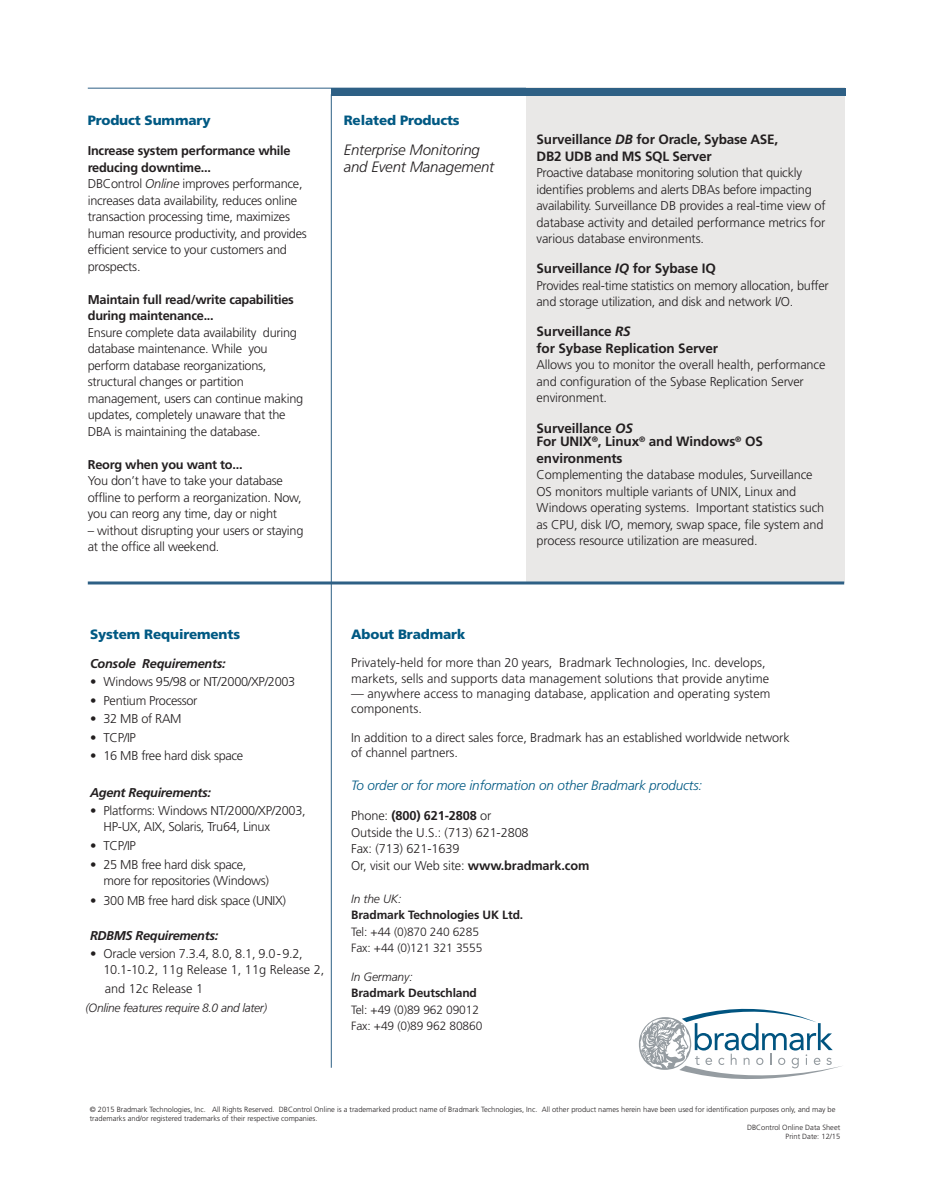
<style>
.page{position:relative;width:932px;height:1202px;background:#fff}
.page>*{position:absolute;margin:0;border:0;box-sizing:border-box;transform-origin:0 0}
.t1{font:italic 300 15px/16.5px "Frutiger";letter-spacing:-.01em;color:#231f20}
.t2{font:700 13.5px/16.5px "Frutiger";letter-spacing:-.01em;color:#231f20}
.t3{font:900 13.5px "Frutiger";letter-spacing:-.01em;color:#005983}
.t4{font:italic 300 13.5px "Frutiger";letter-spacing:-.01em;color:#005983}
.t5{font:300 12.75px/16.5px "Frutiger";letter-spacing:-.02em;color:#231f20}
.t6{font:300 12.75px/15.3px "Frutiger";color:#231f20}
.t7{font:700 12.75px/16.5px "Frutiger";letter-spacing:-.02em;color:#231f20}
.t8{font:italic 700 12.75px "Frutiger";letter-spacing:-.025em;color:#231f20}
.t9{font:300 12px/16.5px "Frutiger";letter-spacing:-.01em;color:#231f20}
.t10{font:italic 300 12px "Frutiger";letter-spacing:-.025em;color:#231f20}
.t11{font:700 12px "Frutiger";letter-spacing:-.01em;color:#231f20}
.t12{font:300 7.5px "Frutiger";color:#231f20}
.s1{font-weight:700}
.s2{font-style:italic}
</style>
<div class="page">
<hr style="left:88px;top:88px;width:756px;height:1px;background:#2e6085">
<div style="left:526px;top:88px;width:318px;height:495px;background:#e9e8e7"></div>
<hr style="left:88px;top:581px;width:756px;height:3px;background:#2e6085">
<hr style="left:331px;top:94px;width:1px;height:973px;background:#2e6085">
<svg style="left:640px;top:1008px;width:202px;height:71px"></svg>
<div style="left:331px;top:88px;width:513px;height:8px;background:#2e6085"></div>
<p class="t3" style="left:88px;top:112px;width:124px">Product Summary</p>
<p class="t5" style="left:88px;top:143px;width:221px"><span class="s1">Increase system performance while reducing downtime...<br></span>DBControl <span class="s2">Online</span> improves performance, increases data availability, reduces online transaction processing time, maximizes human resource productivity, and provides efficient service to your customers and prospects.</p>
<p class="t7" style="left:88px;top:291px;width:207px">Maintain full read/write capabilities during maintenance...</p>
<p class="t5" style="left:88px;top:324px;width:217px">Ensure complete data availability during database maintenance. While you perform database reorganizations, structural changes or partition management, users can continue making updates, completely unaware that the DBA is maintaining the database.</p>
<p class="t7" style="left:88px;top:456px;width:156px">Reorg when you want to...</p>
<p class="t5" style="left:88px;top:473px;width:215px">You don’t have to take your database offline to perform a reorganization. Now, you can reorg any time, day or night</p>
<p class="t5" style="left:88px;top:522px;width:217px">– without disrupting your users or staying at the office all weekend.</p>
<p class="t3" style="left:344px;top:112px;width:117px">Related Products</p>
<p class="t1" style="left:344px;top:142px;width:152px">Enterprise Monitoring and Event Management</p>
<p class="t2" style="left:536px;top:131px;width:243px">Surveillance <span class="s2">DB</span> for Oracle, Sybase ASE,<br>DB2 UDB and MS SQL Server</p>
<p class="t5" style="left:536px;top:165px;width:291px">Proactive database monitoring solution that quickly identifies problems and alerts DBAs before impacting availability. Surveillance DB provides a real-time view of database activity and detailed performance metrics for various database environments.</p>
<p class="t2" style="left:536px;top:260px;width:181px">Surveillance <span class="s2">IQ</span> for Sybase IQ</p>
<p class="t5" style="left:536px;top:277px;width:294px">Provides real-time statistics on memory allocation, buffer and storage utilization, and disk and network I/O.</p>
<p class="t2" style="left:536px;top:323px;width:183px">Surveillance <span class="s2">RS<br></span>for Sybase Replication Server</p>
<p class="t5" style="left:536px;top:357px;width:290px">Allows you to monitor the overall health, performance and configuration of the Sybase Replication Server environment.</p>
<p class="t2" style="left:536px;top:421px;width:228px;line-height:13.5px">Surveillance <span class="s2">OS<br></span>For UNIX<sup>®</sup>, Linux<sup>®</sup> and Windows<sup>®</sup> OS</p>
<p class="t2" style="left:536px;top:449px;width:88px">environments</p>
<p class="t5" style="left:536px;top:466px;width:289px">Complementing the database modules, Surveillance OS monitors multiple variants of UNIX, Linux and Windows operating systems. Important statistics such as CPU, disk I/O, memory, swap space, file system and process resource utilization are measured.</p>
<p class="t3" style="left:90px;top:625px;width:151px">System Requirements</p>
<p class="t8" style="left:90px;top:656px;width:137px">Console Requirements:</p>
<p class="t5" style="left:90px;top:673px;width:207px">• Windows 95/98 or NT/2000/XP/2003</p>
<p class="t5" style="left:90px;top:692px;width:109px">• Pentium Processor</p>
<p class="t5" style="left:90px;top:710px;width:93px">• 32 MB of RAM</p>
<p class="t5" style="left:90px;top:729px;width:47px">• TCP/IP</p>
<p class="t5" style="left:90px;top:747px;width:155px">• 16 MB free hard disk space</p>
<p class="t8" style="left:90px;top:785px;width:123px">Agent Requirements:</p>
<p class="t5" style="left:104px;top:803px;width:204px;line-height:15.8px;text-indent:-14px">• Platforms: Windows NT/2000/XP/2003,<br>HP-UX, AIX, Solaris, Tru64, Linux</p>
<p class="t5" style="left:90px;top:837px;width:47px">• TCP/IP</p>
<p class="t5" style="left:104px;top:856px;width:167px;text-indent:-14px">• 25 MB free hard disk space, more for repositories (Windows)</p>
<p class="t5" style="left:90px;top:892px;width:197px">• 300 MB free hard disk space (UNIX)</p>
<p class="t8" style="left:90px;top:927px;width:130px">RDBMS Requirements:</p>
<p class="t6" style="left:104px;top:945px;width:222px;line-height:15.8px;text-indent:-14px">• Oracle version 7.3.4, 8.0, 8.1, 9.0-9.2,<br>10.1-10.2, 11g Release 1, 11g Release 2,</p>
<p class="t6" style="left:105px;top:980px;width:100px">and 12c Release 1</p>
<p class="t10" style="left:86px;top:1001px;width:183px">(Online features require 8.0 and later)</p>
<p class="t3" style="left:351px;top:625px;width:116px">About Bradmark</p>
<p class="t6" style="left:351px;top:655px;width:419px">Privately-held for more than 20 years, Bradmark Technologies, Inc. develops, markets, sells and supports data management solutions that provide anytime</p>
<p class="t6" style="left:351px;top:686px;width:421px">— anywhere access to managing database, application and operating system components.</p>
<p class="t5" style="left:351px;top:730px;width:440px;line-height:15.3px">In addition to a direct sales force, Bradmark has an established worldwide network of channel partners.</p>
<p class="t4" style="left:351px;top:777px;width:352px">To order or for more information on other Bradmark products:</p>
<p class="t5" style="left:351px;top:807px;width:240px">Phone: <span class="s1">(800) 621-2808</span> or<br>Outside the U.S.: (713) 621-2808<br>Fax: (713) 621-1639<br>Or, visit our Web site: <span class="s1">www.bradmark.com</span></p>
<p class="t10" style="left:351px;top:891px;width:52px">In the UK:</p>
<p class="t11" style="left:351px;top:908px;width:174px">Bradmark Technologies UK Ltd.</p>
<p class="t9" style="left:351px;top:923px;width:133px">Tel: +44 (0)870 240 6285<br>Fax: +44 (0)121 321 3555</p>
<p class="t10" style="left:351px;top:969px;width:63px">In Germany:</p>
<p class="t11" style="left:351px;top:986px;width:127px">Bradmark Deutschland</p>
<p class="t9" style="left:351px;top:1001px;width:133px">Tel: +49 (0)89 962 09012<br>Fax: +49 (0)89 962 80860</p>
<p class="t12" style="left:90px;top:1105px;width:747px">© 2015 Bradmark Technologies, Inc. All Rights Reserved. DBControl Online is a trademarked product name of Bradmark Technologies, Inc. All other product names herein have been used for identification purposes only, and may be</p>
<p class="t12" style="left:90px;top:1114px;width:229px">trademarks and/or registered trademarks of their respective companies.</p>
<p class="t12" style="left:747px;top:1123px;width:95px">DBControl Online Data Sheet</p>
<p class="t12" style="left:785px;top:1132px;width:56px">Print Date: 12/15</p>
</div>
